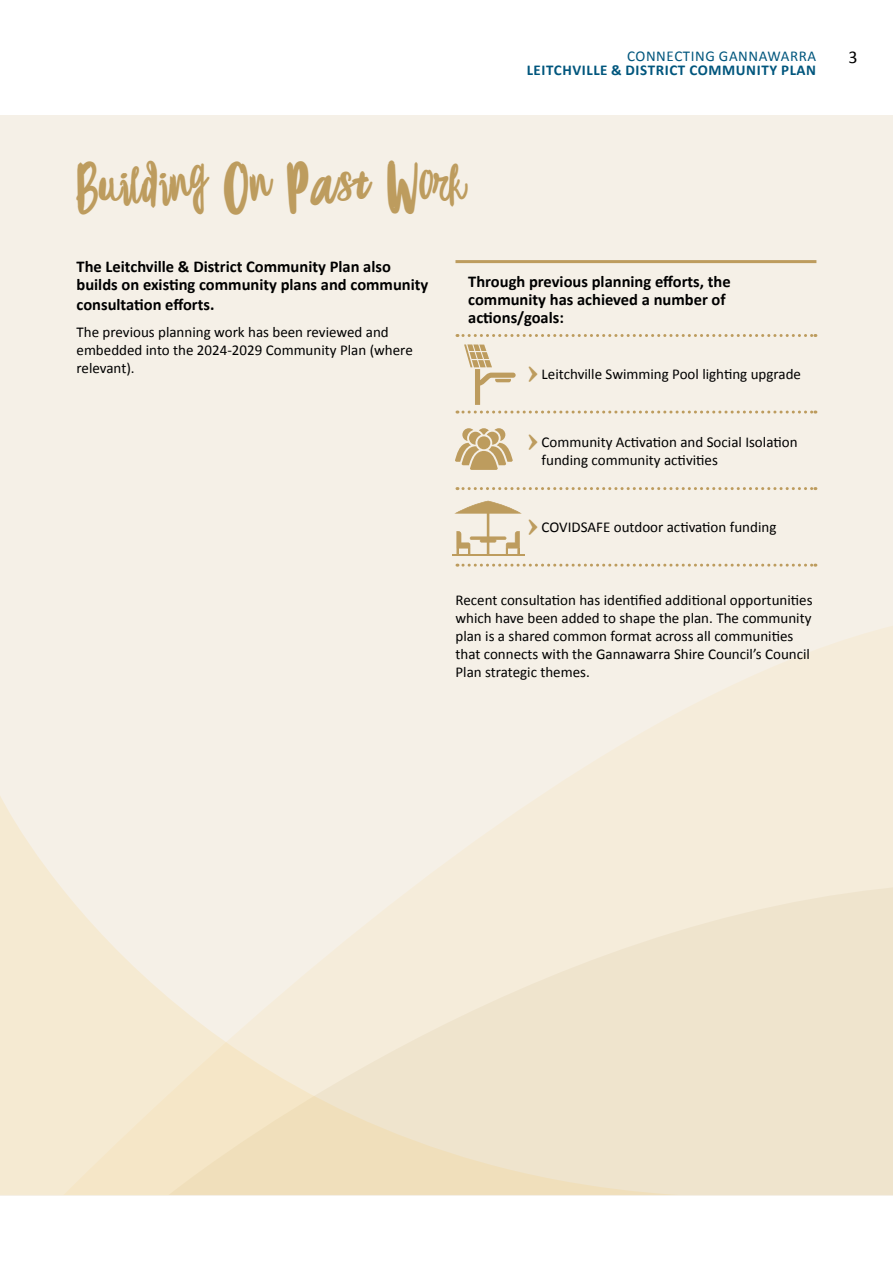
<style>
.page{position:relative;width:893px;height:1263px;background:#fff}
.page>*{position:absolute;margin:0;border:0;box-sizing:border-box;transform-origin:0 0}
.t1{font:36px "Wired Pop Free";color:#bd9c5e}
.t2{font:18px "Calibri";color:#000}
.t3{font:700 16.5px/18px "Calibri";color:#000}
.t4{font:15px/18px "Calibri";color:#000}
.t5{font:700 15px "Calibri";letter-spacing:.04em;color:#00567d}
.t6{font:15px "Calibri";letter-spacing:.04em;color:#00567d}
.s1{font-family:"Arrowstfb";color:#bd9c5e}
</style>
<div class="page">
<div style="left:0;top:115px;width:893px;height:1080px;background:#f5f0e7"></div>
<svg style="left:543px;top:626px;width:350px;height:261px;fill:#f5ecda"></svg>
<div style="left:678px;top:887px;width:215px;height:308px;background:#efe4cd"></div>
<svg style="left:0;top:795px;width:678px;height:400px;fill:#f5ead2"></svg>
<hr style="left:455px;top:260px;width:361px;height:3px;background:#bd9c5e">
<svg style="left:457px;top:334px;width:359px;height:3px"></svg>
<svg style="left:457px;top:411px;width:359px;height:3px"></svg>
<svg style="left:457px;top:487px;width:359px;height:3px"></svg>
<svg style="left:457px;top:564px;width:359px;height:3px"></svg>
<svg style="left:464px;top:344px;width:52px;height:61px"></svg>
<svg style="left:455px;top:501px;width:66px;height:12px"></svg>
<hr style="left:487px;top:513px;width:2px;height:42px;background:#bd9c5e">
<svg style="left:470px;top:536px;width:36px;height:4px"></svg>
<hr style="left:470px;top:537px;width:36px;height:2px;background:#bd9c5e">
<hr style="left:480px;top:539px;width:16px;height:3px;background:#bd9c5e;border-radius:2px">
<svg style="left:456px;top:531px;width:14px;height:24px"></svg>
<svg style="left:506px;top:531px;width:14px;height:24px"></svg>
<hr style="left:452px;top:555px;width:72px;height:1px;background:#bd9c5e">
<svg style="left:455px;top:428px;width:58px;height:42px"></svg>
<p class="t6" style="left:627px;top:47px;width:191px">CONNECTING GANNAWARRA</p>
<p class="t5" style="left:527px;top:60px;width:291px">LEITCHVILLE &amp; DISTRICT COMMUNITY PLAN</p>
<p class="t2" style="left:848px;top:45px;width:11px">3</p>
<h1 class="t1" style="left:77px;top:168px;width:390px">Building On Past Work</h1>
<p class="t3" style="left:77px;top:258px;width:353px">The Leitchville &amp; District Community Plan also builds on existing community plans and community</p>
<p class="t3" style="left:77px;top:295px;width:139px">consultation efforts.</p>
<p class="t4" style="left:77px;top:323px;width:338px">The previous planning work has been reviewed and embedded into the 2024-2029 Community Plan (where relevant).</p>
<p class="t3" style="left:468px;top:272px;width:264px">Through previous planning efforts, the community has achieved a number of actions/goals:</p>
<p class="t4" style="left:528px;top:365px;width:275px"><span class="s1">g</span> Leitchville Swimming Pool lighting upgrade</p>
<p class="t4" style="left:542px;top:433px;width:257px;text-indent:-14px"><span class="s1">g</span> Community Activation and Social Isolation funding community activities</p>
<p class="t4" style="left:528px;top:518px;width:250px"><span class="s1">g</span> COVIDSAFE outdoor activation funding</p>
<p class="t4" style="left:455px;top:591px;width:359px">Recent consultation has identified additional opportunities which have been added to shape the plan. The community plan is a shared common format across all communities that connects with the Gannawarra Shire Council’s Council Plan strategic themes.</p>
</div>
